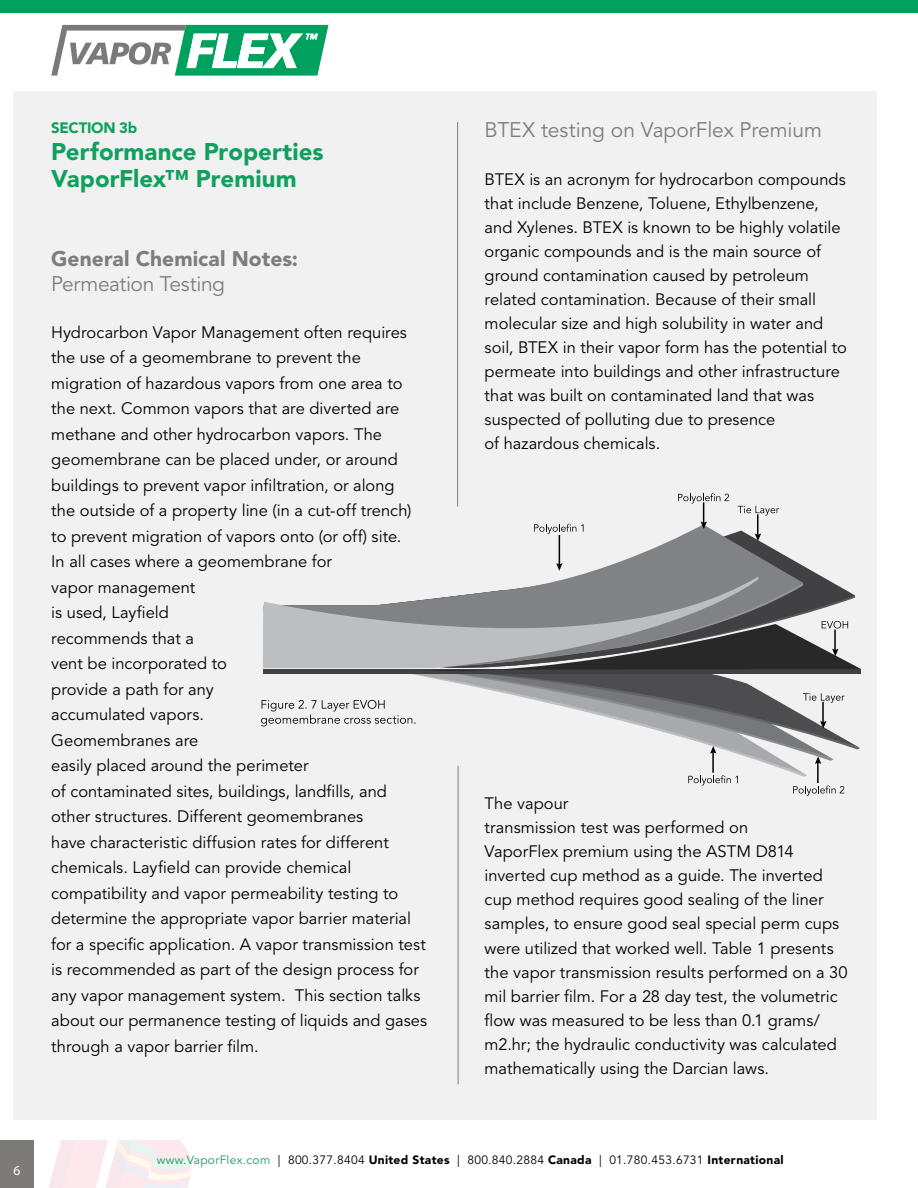
<style>
.page{position:relative;width:918px;height:1188px;background:#fff}
.page>*{position:absolute;margin:0;border:0;box-sizing:border-box;transform-origin:0 0}
.t1{font:900 24px/27px "Avenir LT Std";color:#10a05f}
.t2{font:21px "Avenir LT Std";letter-spacing:-.01em;color:#7c7d7d}
.t3{font:900 21px "Avenir LT Std";color:#7c7d7d}
.t4{font:16.5px/25.5px "Avenir LT Std";color:#000}
.t5{font:900 15px "Avenir LT Std";letter-spacing:-.02em;color:#10a05f}
.t6{font:13.5px "Myriad Pro";color:#fff}
.t7{font:12px "Avenir LT Std";letter-spacing:.025em;color:#000}
.s1{color:#10a05f}
.s2{font-weight:900}
</style>
<div class="page">
<svg style="left:49px;top:1140px;width:143px;height:48px;background:#f9edef"></svg>
<div style="left:0;top:1140px;width:34px;height:48px;background:#7c7b7a"></div>
<svg style="left:51px;top:25px;width:277px;height:51px"></svg>
<div style="left:0;top:0;width:918px;height:13px;background:#00a15e"></div>
<div style="left:14px;top:91px;width:864px;height:1029px;background:#f1f1f2"></div>
<hr style="left:457px;top:122px;width:1px;height:385px;background:#7c7d7d">
<svg style="left:803px;top:566px;width:52px;height:55px"></svg>
<svg style="left:547px;top:529px;width:256px;height:92px"></svg>
<svg style="left:263px;top:576px;width:496px;height:45px;fill:#808285"></svg>
<hr style="left:559px;top:535px;width:1px;height:31px;background:#000">
<svg style="left:556px;top:563px;width:7px;height:8px"></svg>
<svg style="left:534px;top:524px;width:50px;height:10px"></svg>
<svg style="left:678px;top:493px;width:51px;height:36px"></svg>
<svg style="left:738px;top:506px;width:41px;height:35px"></svg>
<svg style="left:261px;top:621px;width:600px;height:175px"></svg>
<hr style="left:458px;top:766px;width:1px;height:318px;background:#7c7d7d">
<p class="t6" style="left:14px;top:1162px;width:8px">6</p>
<p class="t5" style="left:51px;top:119px;width:88px">SECTION 3b</p>
<h1 class="t1" style="left:51px;top:138px;width:274px">Performance Properties<br>VaporFlex™ Premium</h1>
<p class="t3" style="left:51px;top:246px;width:248px">General Chemical Notes:</p>
<p class="t2" style="left:51px;top:272px;width:175px">Permeation Testing</p>
<p class="t4" style="left:51px;top:320px;width:377px">Hydrocarbon Vapor Management often requires the use of a geomembrane to prevent the migration of hazardous vapors from one area to the next. Common vapors that are diverted are methane and other hydrocarbon vapors. The geomembrane can be placed under, or around buildings to prevent vapor infiltration, or along<br>the outside of a property line (in a cut-off trench) to prevent migration of vapors onto (or off) site.<br>In all cases where a geomembrane for<br>vapor management<br>is used, Layfield<br>recommends that a<br>vent be incorporated to<br>provide a path for any<br>accumulated vapors.<br>Geomembranes are<br>easily placed around the perimeter<br>of contaminated sites, buildings, landfills, and other structures. Different geomembranes<br>have characteristic diffusion rates for different chemicals. Layfield can provide chemical compatibility and vapor permeability testing to determine the appropriate vapor barrier material for a specific application. A vapor transmission test is recommended as part of the design process for any vapor management system. This section talks about our permanence testing of liquids and gases through a vapor barrier film.</p>
<p class="t2" style="left:485px;top:118px;width:339px">BTEX testing on VaporFlex Premium</p>
<p class="t4" style="left:485px;top:168px;width:364px;line-height:24px">BTEX is an acronym for hydrocarbon compounds that include Benzene, Toluene, Ethylbenzene, and Xylenes. BTEX is known to be highly volatile organic compounds and is the main source of ground contamination caused by petroleum related contamination. Because of their small molecular size and high solubility in water and soil, BTEX in their vapor form has the potential to permeate into buildings and other infrastructure that was built on contaminated land that was suspected of polluting due to presence<br>of hazardous chemicals.</p>
<p class="t4" style="left:485px;top:792px;width:365px;line-height:24px">The vapour<br>transmission test was performed on<br>VaporFlex premium using the ASTM D814 inverted cup method as a guide. The inverted cup method requires good sealing of the liner samples, to ensure good seal special perm cups were utilized that worked well. Table 1 presents the vapor transmission results performed on a 30 mil barrier film. For a 28 day test, the volumetric flow was measured to be less than 0.1 grams/ m2.hr; the hydraulic conductivity was calculated mathematically using the Darcian laws.</p>
<p class="t7" style="left:157px;top:1153px;width:628px"><span class="s1">www.VaporFlex.com</span> | 800.377.8404 <span class="s2">United States</span> | 800.840.2884 <span class="s2">Canada</span> | 01.780.453.6731 <span class="s2">International</span></p>
</div>
